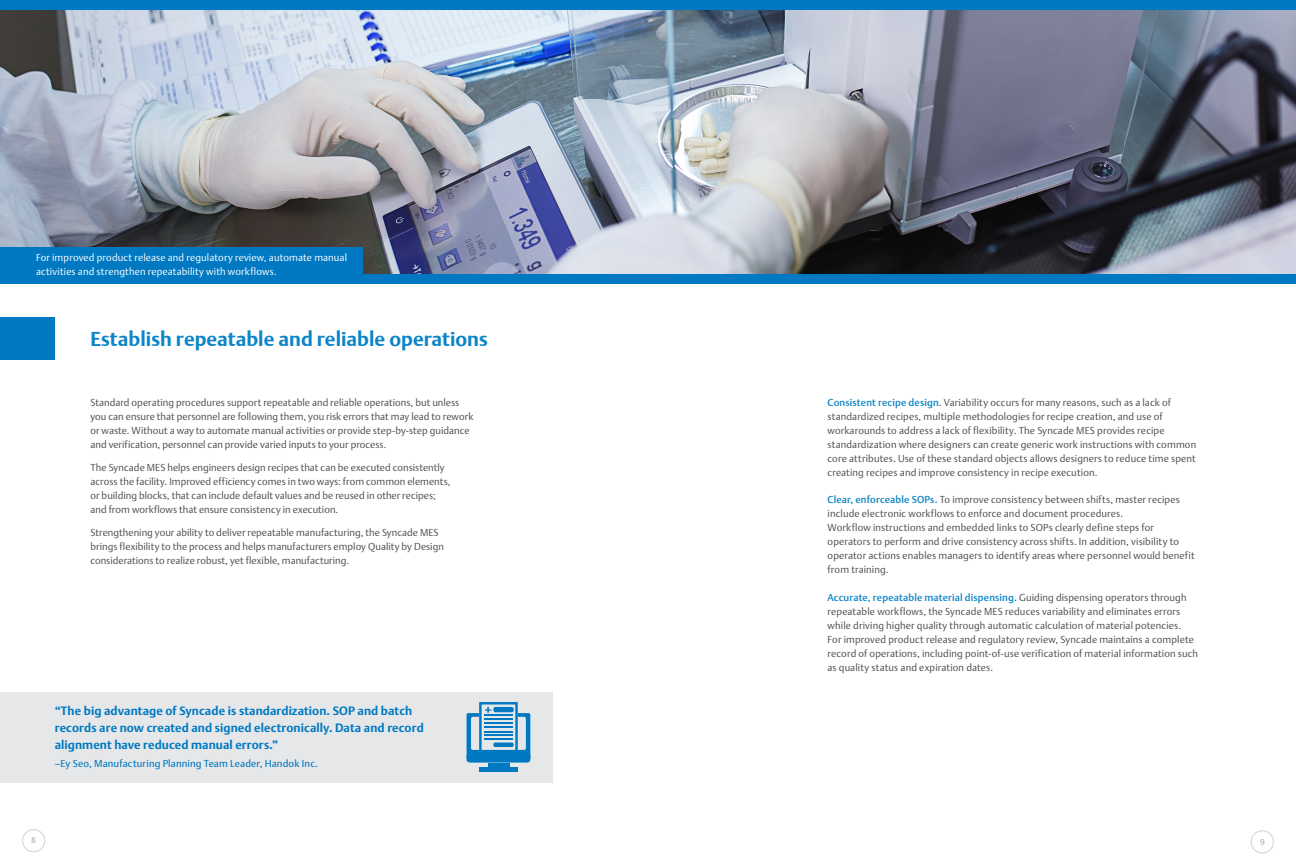
<style>
.page{position:relative;width:1296px;height:864px;background:#fff}
.page>*{position:absolute;margin:0;border:0;box-sizing:border-box;transform-origin:0 0}
.t1{font:700 20px "DTL Argo T";color:#0c85c8}
.Pagaraph_-_Main{font:700 12px/17px "DTL Argo ST";letter-spacing:.005em;color:#0079c2}
.Pagaraph_-_Main-2{font:300 10px/14px "DTL Argo T";letter-spacing:.01em;color:#4b4c4d}
.Pagaraph_-_Main-3{font:300 10px/14px "DTL Argo T";letter-spacing:.015em;color:#fff}
.Pagaraph_-_Main-4{font:10px "DTL Argo T";letter-spacing:.015em;color:#0079c2}
.t2{font:8.5px "DTL Argo T";color:#adaeb2}
.s1{font-weight:500;color:#0c85c8}
</style>
<div class="page">
<div style="left:22px;top:829px;width:23px;height:23px;border:1px solid #d1d2d4;border-radius:50%"></div>
<div style="left:1251px;top:830px;width:23px;height:23px;border:1px solid #d1d2d4;border-radius:50%"></div>
<div style="left:0;top:317px;width:55px;height:43px;background:#0079c2"></div>
<img style="left:0;top:0;width:1296px;height:284px">
<div style="left:0;top:247px;width:362px;height:27px;background:#0079c2"></div>
<div style="left:0;top:693px;width:552px;height:90px;background:#e6e7e9"></div>
<hr style="left:488px;top:763px;width:22px;height:4px;background:#0079c2">
<div style="left:480px;top:767px;width:38px;height:5px;background:#0079c2"></div>
<svg style="left:467px;top:702px;width:63px;height:61px"></svg>
<hr style="left:484px;top:734px;width:28px;height:2px;background:#0079c2">
<hr style="left:484px;top:738px;width:28px;height:2px;background:#0079c2">
<p class="Pagaraph_-_Main-3" style="left:36px;top:250px;width:313px">For improved product release and regulatory review, automate manual activities and strengthen repeatability with workflows.</p>
<p class="t1" style="left:90px;top:327px;width:399px">Establish repeatable and reliable operations</p>
<p class="Pagaraph_-_Main-2" style="left:90px;top:395px;width:384px">Standard operating procedures support repeatable and reliable operations, but unless you can ensure that personnel are following them, you risk errors that may lead to rework or waste. Without a way to automate manual activities or provide step-by-step guidance and verification, personnel can provide varied inputs to your process.</p>
<p class="Pagaraph_-_Main-2" style="left:90px;top:460px;width:362px">The Syncade MES helps engineers design recipes that can be executed consistently across the facility. Improved efficiency comes in two ways: from common elements, or building blocks, that can include default values and be reused in other recipes; and from workflows that ensure consistency in execution.</p>
<p class="Pagaraph_-_Main-2" style="left:90px;top:525px;width:355px">Strengthening your ability to deliver repeatable manufacturing, the Syncade MES brings flexibility to the process and helps manufacturers employ Quality by Design considerations to realize robust, yet flexible, manufacturing.</p>
<p class="Pagaraph_-_Main" style="left:55px;top:703px;width:371px">“The big advantage of Syncade is standardization. SOP and batch records are now created and signed electronically. Data and record alignment have reduced manual errors.”</p>
<p class="Pagaraph_-_Main-4" style="left:55px;top:758px;width:265px">–Ey Seo, Manufacturing Planning Team Leader, Handok Inc.</p>
<p class="Pagaraph_-_Main-2" style="left:828px;top:395px;width:370px"><span class="s1">Consistent recipe design</span>. Variability occurs for many reasons, such as a lack of standardized recipes, multiple methodologies for recipe creation, and use of workarounds to address a lack of flexibility. The Syncade MES provides recipe standardization where designers can create generic work instructions with common core attributes. Use of these standard objects allows designers to reduce time spent creating recipes and improve consistency in recipe execution.</p>
<p class="Pagaraph_-_Main-2" style="left:828px;top:493px;width:369px"><span class="s1">Clear, enforceable SOPs.</span> To improve consistency between shifts, master recipes include electronic workflows to enforce and document procedures.<br>Workflow instructions and embedded links to SOPs clearly define steps for operators to perform and drive consistency across shifts. In addition, visibility to operator actions enables managers to identify areas where personnel would benefit from training.</p>
<p class="Pagaraph_-_Main-2" style="left:828px;top:590px;width:372px"><span class="s1">Accurate, repeatable material dispensing.</span> Guiding dispensing operators through repeatable workflows, the Syncade MES reduces variability and eliminates errors while driving higher quality through automatic calculation of material potencies.<br>For improved product release and regulatory review, Syncade maintains a complete record of operations, including point-of-use verification of material information such as quality status and expiration dates.</p>
<p class="t2" style="left:31px;top:835px;width:6px">8</p>
<p class="t2" style="left:1260px;top:837px;width:6px">9</p>
</div>
